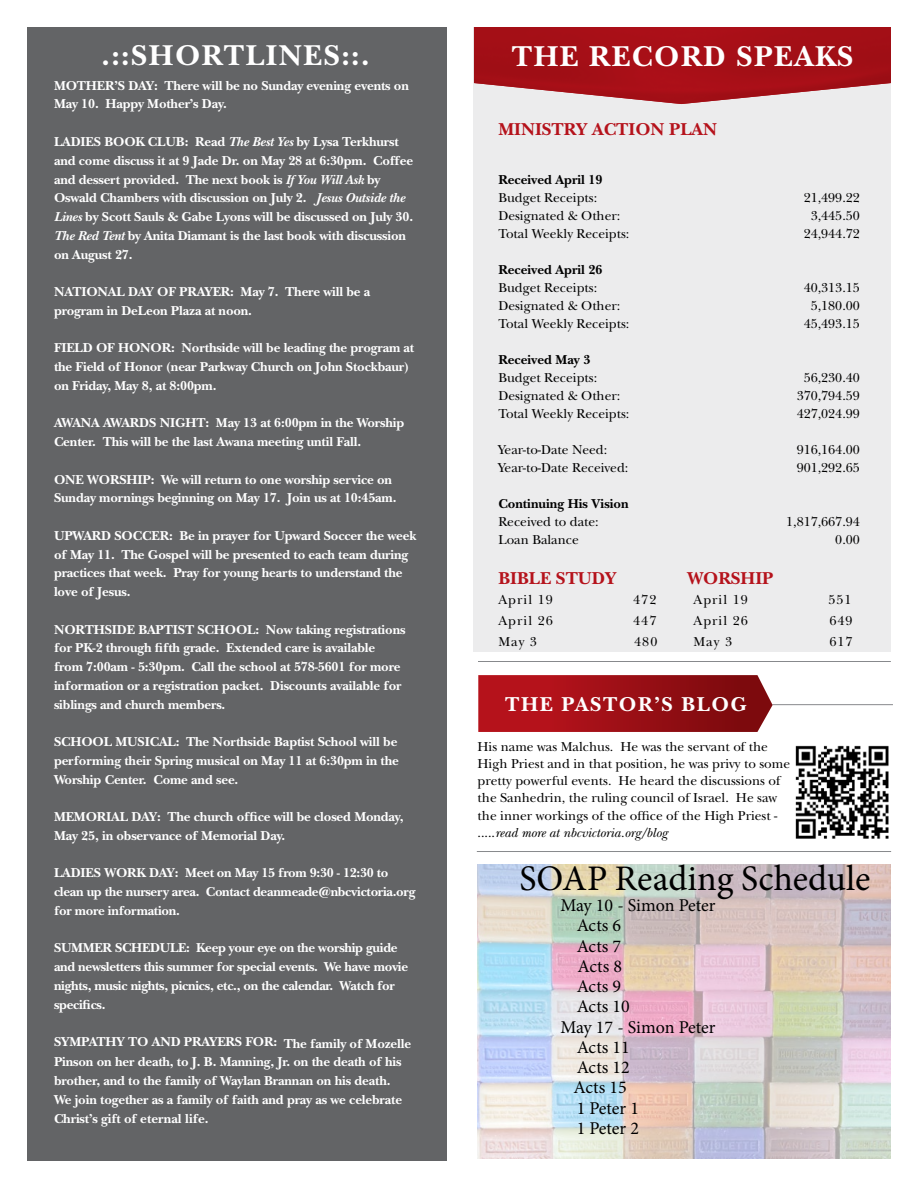
<style>
.page{position:relative;width:918px;height:1188px;background:#fff}
.page>*{position:absolute;margin:0;border:0;box-sizing:border-box;transform-origin:0 0}
.t1{font:36px "Minion Pro";color:#000}
.t2{font:700 30px "New Baskerville";letter-spacing:.05em;color:#fff}
.t3{font:700 21px "New Baskerville";letter-spacing:.075em;color:#fff}
.t4{font:18px "Minion Pro";color:#000}
.t5{font:700 18px "New Baskerville";color:#b5121b}
.t6{font:700 13.5px/18.8px "New Baskerville";letter-spacing:-.01em;color:#fff}
.t7{font:13.5px/17.2px "New Baskerville";color:#000}
.t8{font:700 13.5px "New Baskerville";color:#000}
.s1{font-style:italic}
</style>
<div class="page">
<div style="left:474px;top:27px;width:417px;height:624px;background:#ececed"></div>
<img style="left:474px;top:27px;width:417px;height:77px">
<div style="left:27px;top:27px;width:419px;height:1134px;background:#636466"></div>
<hr style="left:478px;top:661px;width:413px;height:1px;background:#87898c">
<hr style="left:485px;top:704px;width:408px;height:1px;background:#87898c">
<svg style="left:478px;top:675px;width:295px;height:57px;background:#9f161c"></svg>
<img style="left:795px;top:745px;width:94px;height:94px">
<hr style="left:477px;top:851px;width:414px;height:1px;background:#87898c">
<img style="left:478px;top:864px;width:412px;height:295px">
<h2 class="t2" style="left:102px;top:38px;width:270px">.::SHORTLINES::.</h2>
<h2 class="t2" style="left:512px;top:38px;width:343px">THE RECORD SPEAKS</h2>
<p class="t6" style="left:54px;top:76px;width:356px">MOTHER’S DAY: There will be no Sunday evening events on<br>May 10. Happy Mother’s Day.</p>
<p class="t6" style="left:54px;top:132px;width:361px">LADIES BOOK CLUB: Read <span class="s1">The Best Yes</span> by Lysa Terkhurst and come discuss it at 9 Jade Dr. on May 28 at 6:30pm. Coffee and dessert provided. The next book is <span class="s1">If You Will Ask</span> by Oswald Chambers with discussion on July 2. <span class="s1">Jesus Outside the Lines</span> by Scott Sauls &amp; Gabe Lyons will be discussed on July 30.<br><span class="s1">The Red Tent</span> by Anita Diamant is the last book with discussion on August 27.</p>
<p class="t6" style="left:54px;top:282px;width:318px">NATIONAL DAY OF PRAYER: May 7. There will be a program in DeLeon Plaza at noon.</p>
<p class="t6" style="left:54px;top:339px;width:362px">FIELD OF HONOR: Northside will be leading the program at the Field of Honor (near Parkway Church on John Stockbaur) on Friday, May 8, at 8:00pm.</p>
<p class="t6" style="left:54px;top:414px;width:352px">AWANA AWARDS NIGHT: May 13 at 6:00pm in the Worship<br>Center. This will be the last Awana meeting until Fall.</p>
<p class="t6" style="left:54px;top:470px;width:344px">ONE WORSHIP: We will return to one worship service on<br>Sunday mornings beginning on May 17. Join us at 10:45am.</p>
<p class="t6" style="left:54px;top:526px;width:364px">UPWARD SOCCER: Be in prayer for Upward Soccer the week of May 11. The Gospel will be presented to each team during practices that week. Pray for young hearts to understand the love of Jesus.</p>
<p class="t6" style="left:54px;top:620px;width:353px">NORTHSIDE BAPTIST SCHOOL: Now taking registrations for PK-2 through fifth grade. Extended care is available from 7:00am - 5:30pm. Call the school at 578-5601 for more information or a registration packet. Discounts available for siblings and church members.</p>
<p class="t6" style="left:54px;top:732px;width:346px;text-align:justify">SCHOOL MUSICAL: The Northside Baptist School will be performing their Spring musical on May 11 at 6:30pm in the Worship Center. Come and see.</p>
<p class="t6" style="left:54px;top:807px;width:351px">MEMORIAL DAY: The church office will be closed Monday,<br>May 25, in observance of Memorial Day.</p>
<p class="t6" style="left:54px;top:864px;width:363px">LADIES WORK DAY: Meet on May 15 from 9:30 - 12:30 to clean up the nursery area. Contact deanmeade@nbcvictoria.org for more information.</p>
<p class="t6" style="left:54px;top:939px;width:356px">SUMMER SCHEDULE: Keep your eye on the worship guide and newsletters this summer for special events. We have movie nights, music nights, picnics, etc., on the calendar. Watch for specifics.</p>
<p class="t6" style="left:54px;top:1032px;width:359px;line-height:20.2px">SYMPATHY TO AND PRAYERS FOR: The family of Mozelle<br>Pinson on her death, to J. B. Manning, Jr. on the death of his</p>
<p class="t6" style="left:54px;top:1071px;width:350px">brother, and to the family of Waylan Brannan on his death.<br>We join together as a family of faith and pray as we celebrate<br>Christ’s gift of eternal life.</p>
<h3 class="t5" style="left:498px;top:119px;width:220px">MINISTRY ACTION PLAN</h3>
<p class="t8" style="left:498px;top:172px;width:106px">Received April 19</p>
<p class="t7" style="left:498px;top:189px;width:100px">Budget Receipts:</p>
<p class="t7" style="left:804px;top:189px;width:58px">21,499.22</p>
<p class="t7" style="left:498px;top:207px;width:124px">Designated &amp; Other:</p>
<p class="t7" style="left:811px;top:207px;width:51px">3,445.50</p>
<p class="t7" style="left:498px;top:225px;width:133px">Total Weekly Receipts:</p>
<p class="t7" style="left:804px;top:225px;width:58px">24,944.72</p>
<p class="t8" style="left:498px;top:262px;width:106px">Received April 26</p>
<p class="t7" style="left:498px;top:279px;width:100px">Budget Receipts:</p>
<p class="t7" style="left:804px;top:279px;width:58px">40,313.15</p>
<p class="t7" style="left:498px;top:297px;width:124px">Designated &amp; Other:</p>
<p class="t7" style="left:811px;top:297px;width:51px">5,180.00</p>
<p class="t7" style="left:498px;top:315px;width:133px">Total Weekly Receipts:</p>
<p class="t7" style="left:804px;top:315px;width:58px">45,493.15</p>
<p class="t8" style="left:498px;top:352px;width:94px">Received May 3</p>
<p class="t7" style="left:498px;top:369px;width:100px">Budget Receipts:</p>
<p class="t7" style="left:804px;top:369px;width:58px">56,230.40</p>
<p class="t7" style="left:498px;top:387px;width:124px">Designated &amp; Other:</p>
<p class="t7" style="left:797px;top:387px;width:65px">370,794.59</p>
<p class="t7" style="left:498px;top:405px;width:133px">Total Weekly Receipts:</p>
<p class="t7" style="left:797px;top:405px;width:65px">427,024.99</p>
<p class="t7" style="left:498px;top:441px;width:110px">Year-to-Date Need:</p>
<p class="t7" style="left:797px;top:441px;width:65px">916,164.00</p>
<p class="t7" style="left:498px;top:459px;width:132px">Year-to-Date Received:</p>
<p class="t7" style="left:797px;top:459px;width:65px">901,292.65</p>
<p class="t8" style="left:498px;top:496px;width:132px">Continuing His Vision</p>
<p class="t7" style="left:498px;top:513px;width:102px">Received to date:</p>
<p class="t7" style="left:786px;top:513px;width:75px">1,817,667.94</p>
<p class="t7" style="left:498px;top:531px;width:82px">Loan Balance</p>
<p class="t7" style="left:835px;top:531px;width:26px">0.00</p>
<h3 class="t5" style="left:498px;top:568px;width:120px">BIBLE STUDY</h3>
<h3 class="t5" style="left:687px;top:568px;width:88px">WORSHIP</h3>
<p class="t7" style="left:498px;top:591px;width:56px">April 19</p>
<p class="t7" style="left:633px;top:591px;width:25px">472</p>
<p class="t7" style="left:498px;top:612px;width:56px">April 26</p>
<p class="t7" style="left:633px;top:612px;width:25px">447</p>
<p class="t7" style="left:498px;top:633px;width:40px">May 3</p>
<p class="t7" style="left:634px;top:633px;width:25px">480</p>
<p class="t7" style="left:693px;top:591px;width:56px">April 19</p>
<p class="t7" style="left:828px;top:591px;width:25px">551</p>
<p class="t7" style="left:693px;top:612px;width:56px">April 26</p>
<p class="t7" style="left:829px;top:612px;width:25px">649</p>
<p class="t7" style="left:693px;top:633px;width:40px">May 3</p>
<p class="t7" style="left:829px;top:633px;width:25px">617</p>
<h3 class="t3" style="left:505px;top:692px;width:243px">THE PASTOR’S BLOG</h3>
<p class="t7" style="left:478px;top:738px;width:314px">His name was Malchus. He was the servant of the High Priest and in that position, he was privy to some pretty powerful events. He heard the discussions of the Sanhedrin, the ruling council of Israel. He saw the inner workings of the office of the High Priest - .....<span class="s1">read more at nbcvictoria.org/blog</span></p>
<h1 class="t1" style="left:519px;top:855px;width:353px">SOAP Reading Schedule</h1>
<h3 class="t4" style="left:560px;top:893px;width:157px">May 10 - Simon Peter</h3>
<h3 class="t4" style="left:577px;top:914px;width:46px">Acts 6</h3>
<h3 class="t4" style="left:577px;top:934px;width:46px">Acts 7</h3>
<h3 class="t4" style="left:578px;top:954px;width:46px">Acts 8</h3>
<h3 class="t4" style="left:577px;top:974px;width:46px">Acts 9</h3>
<h3 class="t4" style="left:577px;top:995px;width:55px">Acts 10</h3>
<h3 class="t4" style="left:560px;top:1015px;width:157px">May 17 - Simon Peter</h3>
<h3 class="t4" style="left:577px;top:1035px;width:55px">Acts 11</h3>
<h3 class="t4" style="left:577px;top:1055px;width:55px">Acts 12</h3>
<h3 class="t4" style="left:573px;top:1076px;width:55px">Acts 15</h3>
<h3 class="t4" style="left:577px;top:1096px;width:64px">1 Peter 1</h3>
<h3 class="t4" style="left:577px;top:1116px;width:64px">1 Peter 2</h3>
</div>
